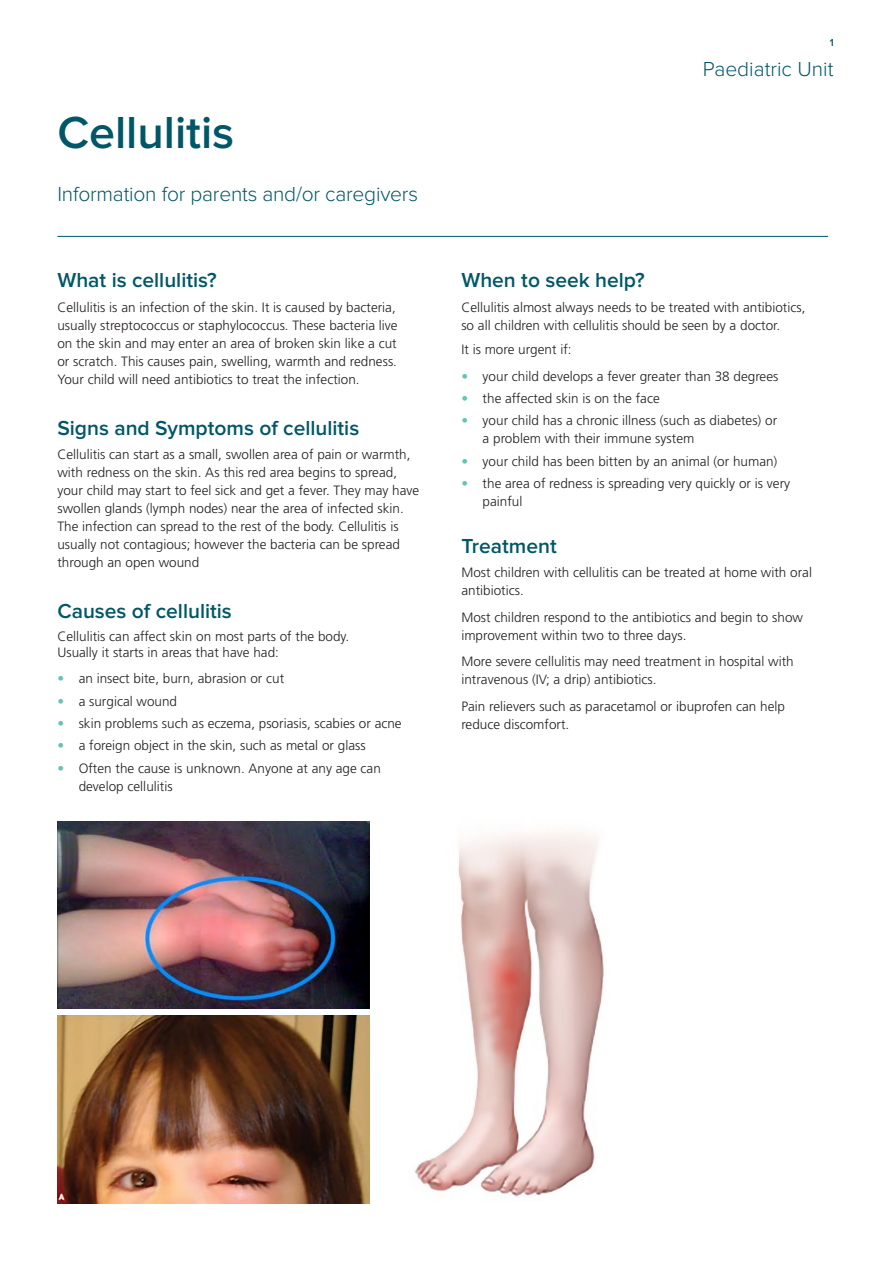
<style>
.page{position:relative;width:893px;height:1263px;background:#fff}
.page>*{position:absolute;margin:0;border:0;box-sizing:border-box;transform-origin:0 0}
.t1{font:600 46.5px "Proxima Nova";color:#005767}
.Subhead_1{font:600 21px "Proxima Nova";color:#005767}
.intro_lge{font:300 21px "Proxima Nova";letter-spacing:-.01em;color:#005767}
.Body_Copy{font:300 13.5px/18px "Frutiger";color:#231f20}
.t2{font:600 10.5px "Proxima Nova";color:#005767}
.s1{color:#63c4b3}
</style>
<div class="page">
<hr style="left:57px;top:236px;width:771px;height:1px;background:#005767">
<img style="left:414px;top:831px;width:190px;height:366px">
<img style="left:57px;top:821px;width:313px;height:188px">
<img style="left:57px;top:1016px;width:313px;height:187px">
<p class="t1" style="left:57px;top:111px;width:178px">Cellulitis</p>
<p class="intro_lge" style="left:57px;top:184px;width:362px">Information for parents and/or caregivers</p>
<p class="Subhead_1" style="left:57px;top:271px;width:161px">What is cellulitis?</p>
<p class="Body_Copy" style="left:57px;top:298px;width:342px">Cellulitis is an infection of the skin. It is caused by bacteria, usually streptococcus or staphylococcus. These bacteria live on the skin and may enter an area of broken skin like a cut or scratch. This causes pain, swelling, warmth and redness.<br>Your child will need antibiotics to treat the infection.</p>
<p class="Subhead_1" style="left:57px;top:418px;width:303px">Signs and Symptoms of cellulitis</p>
<p class="Body_Copy" style="left:57px;top:446px;width:363px">Cellulitis can start as a small, swollen area of pain or warmth, with redness on the skin. As this red area begins to spread, your child may start to feel sick and get a fever. They may have swollen glands (lymph nodes) near the area of infected skin.<br>The infection can spread to the rest of the body. Cellulitis is usually not contagious; however the bacteria can be spread through an open wound</p>
<p class="Subhead_1" style="left:57px;top:602px;width:176px">Causes of cellulitis</p>
<p class="Body_Copy" style="left:57px;top:628px;width:293px;line-height:16.2px">Cellulitis can affect skin on most parts of the body.<br>Usually it starts in areas that have had:</p>
<p class="Body_Copy" style="left:57px;top:670px;width:228px"><span class="s1">•</span> an insect bite, burn, abrasion or cut</p>
<p class="Body_Copy" style="left:57px;top:692px;width:121px"><span class="s1">•</span> a surgical wound</p>
<p class="Body_Copy" style="left:57px;top:714px;width:346px"><span class="s1">•</span> skin problems such as eczema, psoriasis, scabies or acne</p>
<p class="Body_Copy" style="left:57px;top:737px;width:310px"><span class="s1">•</span> a foreign object in the skin, such as metal or glass</p>
<p class="Body_Copy" style="left:79px;top:759px;width:304px;text-indent:-21px"><span class="s1">•</span> Often the cause is unknown. Anyone at any age can develop cellulitis</p>
<p class="t2" style="left:830px;top:38px;width:5px">1</p>
<p class="intro_lge" style="left:703px;top:60px;width:132px">Paediatric Unit</p>
<p class="Subhead_1" style="left:461px;top:271px;width:185px">When to seek help?</p>
<p class="Body_Copy" style="left:461px;top:298px;width:346px">Cellulitis almost always needs to be treated with antibiotics, so all children with cellulitis should be seen by a doctor.</p>
<p class="Body_Copy" style="left:461px;top:341px;width:112px">It is more urgent if:</p>
<p class="Body_Copy" style="left:461px;top:367px;width:318px"><span class="s1">•</span> your child develops a fever greater than 38 degrees</p>
<p class="Body_Copy" style="left:461px;top:390px;width:200px"><span class="s1">•</span> the affected skin is on the face</p>
<p class="Body_Copy" style="left:483px;top:412px;width:296px;text-indent:-21px"><span class="s1">•</span> your child has a chronic illness (such as diabetes) or a problem with their immune system</p>
<p class="Body_Copy" style="left:461px;top:452px;width:317px"><span class="s1">•</span> your child has been bitten by an animal (or human)</p>
<p class="Body_Copy" style="left:483px;top:474px;width:309px;text-indent:-21px"><span class="s1">•</span> the area of redness is spreading very quickly or is very painful</p>
<p class="Subhead_1" style="left:461px;top:536px;width:97px">Treatment</p>
<p class="Body_Copy" style="left:461px;top:564px;width:352px">Most children with cellulitis can be treated at home with oral antibiotics.</p>
<p class="Body_Copy" style="left:461px;top:608px;width:343px">Most children respond to the antibiotics and begin to show improvement within two to three days.</p>
<p class="Body_Copy" style="left:461px;top:653px;width:334px">More severe cellulitis may need treatment in hospital with intravenous (IV; a drip) antibiotics.</p>
<p class="Body_Copy" style="left:461px;top:697px;width:325px">Pain relievers such as paracetamol or ibuprofen can help reduce discomfort.</p>
</div>
